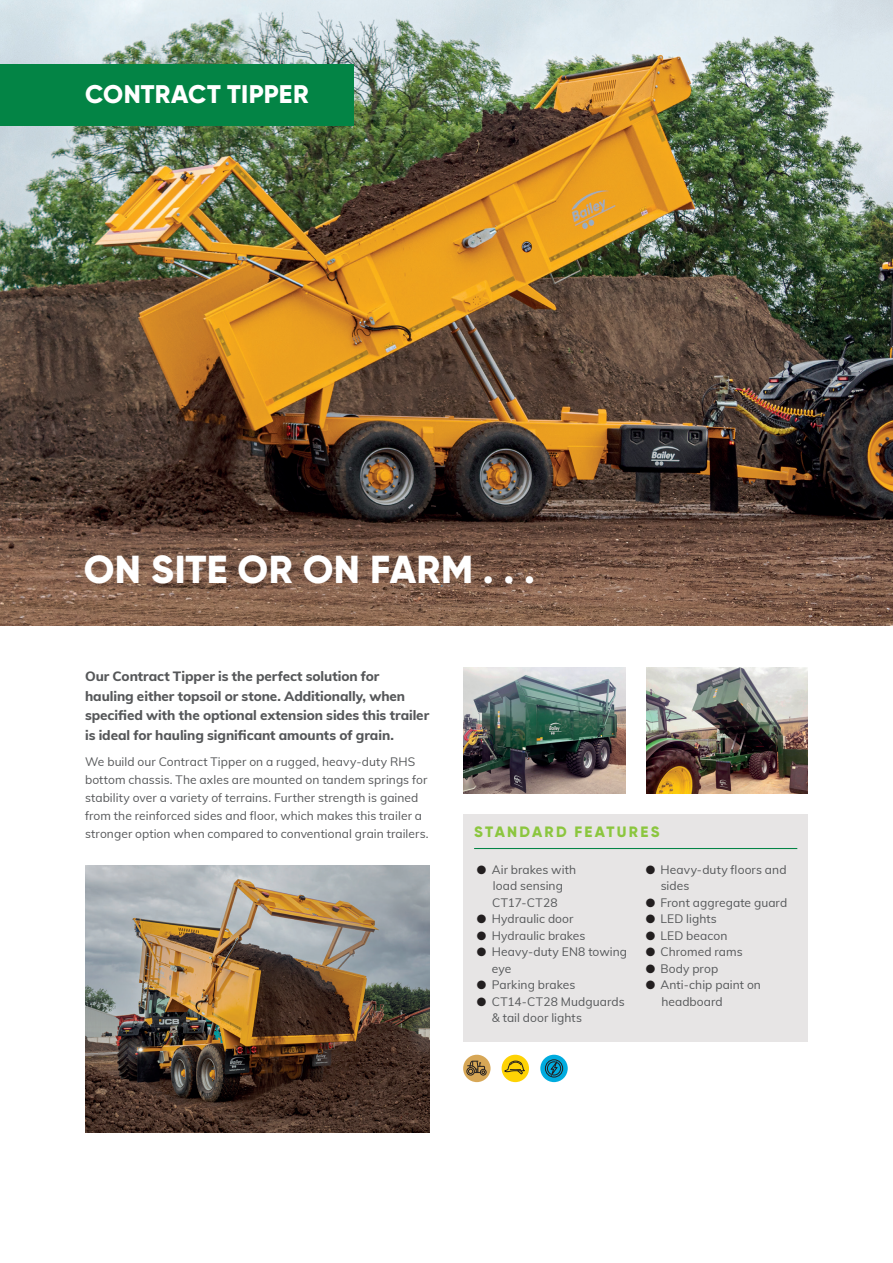
<style>
.page{position:relative;width:893px;height:1263px;background:#fff}
.page>*{position:absolute;margin:0;border:0;box-sizing:border-box;transform-origin:0 0}
.t1{font:800 39px "Gilroy";letter-spacing:.01em;color:#fff}
.t2{font:800 25.5px "Gilroy";letter-spacing:.005em;color:#fff}
.t3{font:800 15px "Gilroy";letter-spacing:.155em;color:#8bc63e}
.t4{font:800 13.5px/19.5px "Muli";letter-spacing:-.005em;color:#555759}
.t5{font:12px/16.5px "Muli";letter-spacing:.005em;color:#555759}
.s1{color:#231f20}
</style>
<div class="page">
<img style="left:0;top:0;width:893px;height:625px">
<div style="left:0;top:64px;width:353px;height:61px;background:#038445"></div>
<img style="left:85px;top:865px;width:344px;height:267px">
<img style="left:646px;top:668px;width:162px;height:125px">
<img style="left:463px;top:668px;width:162px;height:125px">
<svg style="left:463px;top:1055px;width:28px;height:27px"></svg>
<svg style="left:467px;top:1055px;width:19px;height:20px"></svg>
<div style="left:502px;top:1055px;width:27px;height:27px;background:#fed304;border-radius:50%"></div>
<svg style="left:504px;top:1061px;width:21px;height:14px"></svg>
<div style="left:540px;top:1055px;width:28px;height:27px;background:#00acdf;border-radius:50%"></div>
<div style="left:545px;top:1059px;width:18px;height:18px;border:1px solid #231f20;border-radius:50%"></div>
<svg style="left:547px;top:1059px;width:14px;height:19px"></svg>
<div style="left:463px;top:815px;width:345px;height:227px;background:#e7e5e5"></div>
<hr style="left:474px;top:848px;width:323px;height:1px;background:#038445">
<h2 class="t2" style="left:85px;top:78px;width:225px">CONTRACT TIPPER</h2>
<h1 class="t1" style="left:84px;top:545px;width:453px">ON SITE OR ON FARM . . .</h1>
<p class="t4" style="left:85px;top:666px;width:346px">Our Contract Tipper is the perfect solution for hauling either topsoil or stone. Additionally, when specified with the optional extension sides this trailer is ideal for hauling significant amounts of grain.</p>
<p class="t5" style="left:85px;top:752px;width:345px;line-height:18px">We build our Contract Tipper on a rugged, heavy-duty RHS bottom chassis. The axles are mounted on tandem springs for stability over a variety of terrains. Further strength is gained from the reinforced sides and floor, which makes this trailer a stronger option when compared to conventional grain trailers.</p>
<p class="t3" style="left:474px;top:823px;width:187px">STANDARD FEATURES</p>
<p class="t5" style="left:477px;top:860px;width:101px;text-align:center"><span class="s1">●</span> Air brakes with load sensing<br>CT17-CT28</p>
<p class="t5" style="left:477px;top:910px;width:98px"><span class="s1">●</span> Hydraulic door</p>
<p class="t5" style="left:477px;top:926px;width:110px"><span class="s1">●</span> Hydraulic brakes</p>
<p class="t5" style="left:492px;top:943px;width:137px;text-indent:-15px"><span class="s1">●</span> Heavy-duty EN8 towing eye</p>
<p class="t5" style="left:477px;top:976px;width:100px"><span class="s1">●</span> Parking brakes</p>
<p class="t5" style="left:492px;top:992px;width:134px;text-indent:-15px"><span class="s1">●</span> CT14-CT28 Mudguards &amp; tail door lights</p>
<p class="t5" style="left:661px;top:860px;width:127px;text-indent:-15px"><span class="s1">●</span> Heavy-duty floors and sides</p>
<p class="t5" style="left:646px;top:893px;width:143px"><span class="s1">●</span> Front aggregate guard</p>
<p class="t5" style="left:646px;top:910px;width:73px"><span class="s1">●</span> LED lights</p>
<p class="t5" style="left:646px;top:926px;width:83px"><span class="s1">●</span> LED beacon</p>
<p class="t5" style="left:646px;top:943px;width:98px"><span class="s1">●</span> Chromed rams</p>
<p class="t5" style="left:646px;top:959px;width:74px"><span class="s1">●</span> Body prop</p>
<p class="t5" style="left:661px;top:976px;width:101px;text-indent:-16px"><span class="s1">●</span> Anti-chip paint on headboard</p>
</div>
